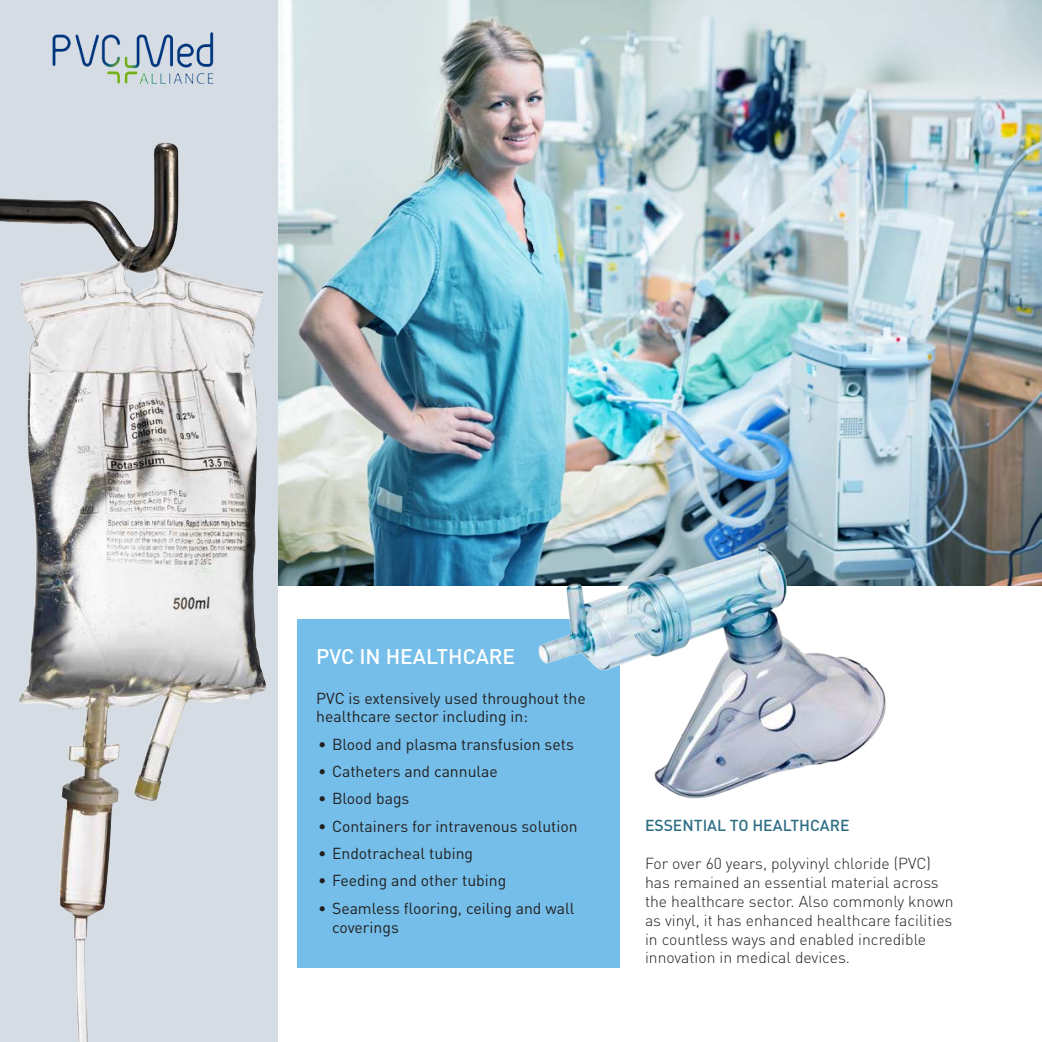
<style>
.page{position:relative;width:1042px;height:1042px;background:#fff}
.page>*{position:absolute;margin:0;border:0;box-sizing:border-box;transform-origin:0 0}
.t1{font:500 21px "DIN";color:#fff}
.t2{font:15.75px/18.9px "DIN";color:#221f1f}
.t3{font:300 15.75px/18.9px "DIN";color:#221f1f}
.t4{font:500 15.75px "DIN";color:#2c6d84}
</style>
<div class="page">
<img style="left:278px;top:0;width:764px;height:585px">
<svg style="left:0;top:0;width:278px;height:1042px;background:#d1d5d9"></svg>
<img style="left:0;top:143px;width:161px;height:899px">
<div style="left:298px;top:619px;width:322px;height:348px;background:#75bee9"></div>
<img style="left:50px;top:32px;width:165px;height:52px">
<img style="left:487px;top:518px;width:461px;height:281px">
<h1 class="t1" style="left:316px;top:648px;width:200px">PVC IN HEALTHCARE</h1>
<p class="t2" style="left:316px;top:690px;width:271px">PVC is extensively used throughout the healthcare sector including in:</p>
<p class="t2" style="left:318px;top:736px;width:257px">• Blood and plasma transfusion sets</p>
<p class="t2" style="left:318px;top:764px;width:181px">• Catheters and cannulae</p>
<p class="t2" style="left:318px;top:791px;width:93px">• Blood bags</p>
<p class="t2" style="left:318px;top:818px;width:261px">• Containers for intravenous solution</p>
<p class="t2" style="left:318px;top:846px;width:157px">• Endotracheal tubing</p>
<p class="t2" style="left:318px;top:873px;width:190px">• Feeding and other tubing</p>
<p class="t2" style="left:332px;top:900px;width:244px;text-indent:-14px">• Seamless flooring, ceiling and wall coverings</p>
<p class="t4" style="left:645px;top:820px;width:206px">ESSENTIAL TO HEALTHCARE</p>
<p class="t3" style="left:645px;top:855px;width:310px">For over 60 years, polyvinyl chloride (PVC) has remained an essential material across the healthcare sector. Also commonly known as vinyl, it has enhanced healthcare facilities in countless ways and enabled incredible innovation in medical devices.</p>
</div>
